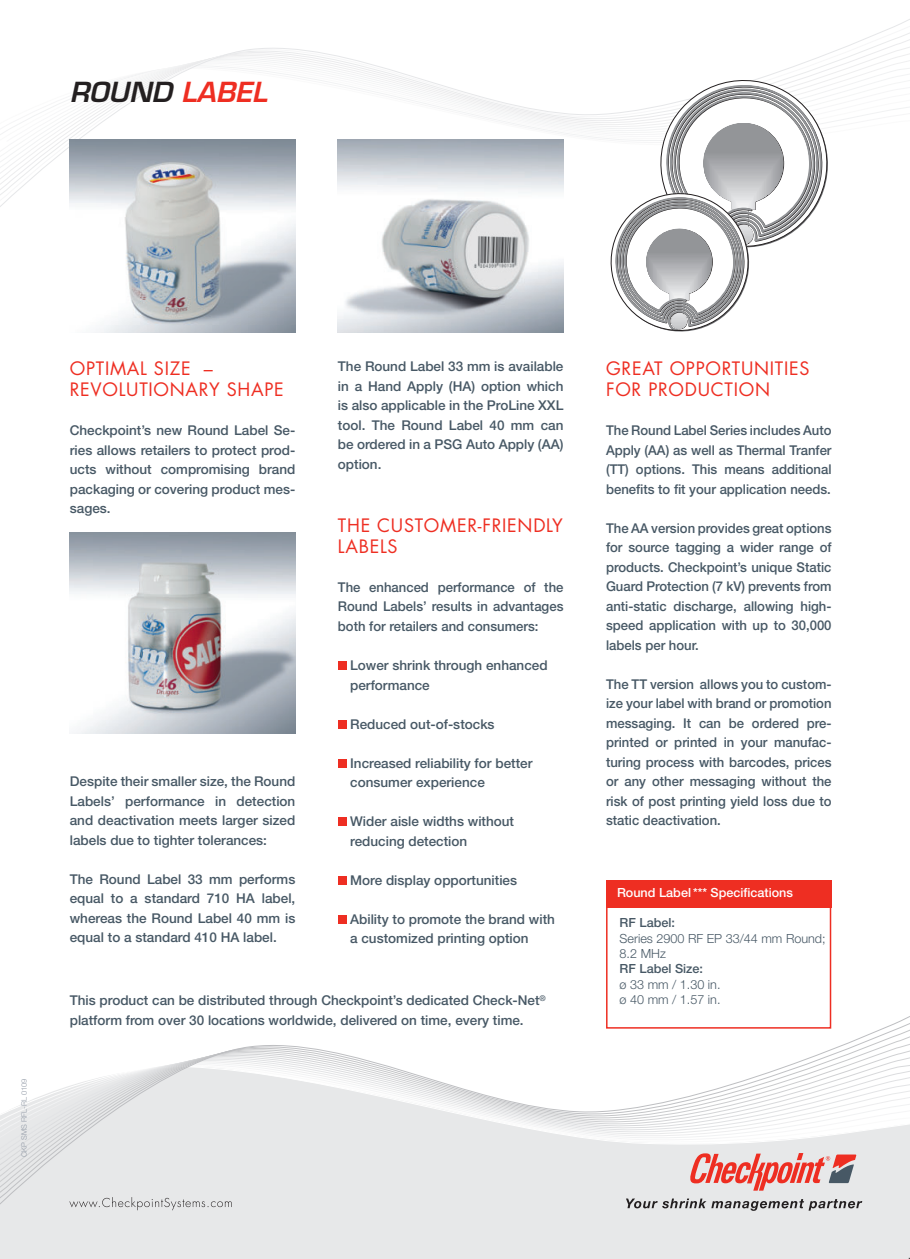
<style>
.page{position:relative;width:910px;height:1259px;background:#fff}
.page>*{position:absolute;margin:0;border:0;box-sizing:border-box;transform-origin:0 0}
.t1{font:italic 600 27px "Eurostile";color:#231f20}
.t2{font:18px/21px "Futura";letter-spacing:.04em;color:#ee2e22}
.t3{font:500 13.5px/19.5px "Helvetica Neue";color:#475865;text-align:justify}
.t4{font:300 12.6px/15.5px "Helvetica Neue";color:#475865}
.t5{font:500 12.6px "Helvetica Neue";color:#fff}
.t6{font:500 12.6px "Helvetica Neue";color:#475865}
.t7{font:300 7.5px "Helvetica Neue";color:#949ca8}
.s1{color:#ee2e22}
</style>
<div class="page">
<div style="left:0;top:1211px;width:909px;height:48px;background:#e7e8e9"></div>
<svg style="left:0;top:1014px;width:909px;height:197px"></svg>
<svg style="left:0;top:19px;width:909px;height:189px"></svg>
<svg style="left:687px;top:1153px;width:169px;height:37px"></svg>
<svg style="left:69px;top:1197px;width:163px;height:13px"></svg>
<svg style="left:625px;top:1198px;width:236px;height:13px"></svg>
<img style="left:70px;top:140px;width:225px;height:192px">
<img style="left:338px;top:140px;width:225px;height:192px">
<div style="left:605px;top:904px;width:226px;height:124px;border:2px solid #ee2e22"></div>
<div style="left:605px;top:880px;width:226px;height:28px;background:#ee2e22"></div>
<div style="left:338px;top:661px;width:8px;height:9px;background:#ee2e22"></div>
<div style="left:338px;top:720px;width:8px;height:8px;background:#ee2e22"></div>
<div style="left:338px;top:759px;width:8px;height:8px;background:#ee2e22"></div>
<div style="left:338px;top:817px;width:8px;height:9px;background:#ee2e22"></div>
<div style="left:338px;top:876px;width:8px;height:8px;background:#ee2e22"></div>
<div style="left:338px;top:915px;width:8px;height:8px;background:#ee2e22"></div>
<svg style="left:601px;top:69px;width:237px;height:263px"></svg>
<img style="left:70px;top:532px;width:225px;height:202px">
<svg style="left:0;top:1257px;width:7px;height:2px"></svg>
<h1 class="t1" style="left:70px;top:81px;width:199px">ROUND <span class="s1">LABEL</span></h1>
<p class="t7" style="left:21px;top:1157px;width:80px;rotate:-90deg">CKP SMS RFL-RL 0109</p>
<h2 class="t2" style="left:70px;top:359px;width:215px">OPTIMAL SIZE –<br>REVOLUTIONARY SHAPE</h2>
<p class="t3" style="left:70px;top:421px;width:227px">Checkpoint’s new Round Label Se&shy;ries allows retailers to protect prod&shy;ucts without compromising brand packaging or covering product mes&shy;sages.</p>
<p class="t3" style="left:70px;top:772px;width:227px">Despite their smaller size, the Round Labels’ performance in detection and deactivation meets larger sized labels due to tighter tolerances:</p>
<p class="t3" style="left:70px;top:870px;width:227px">The Round Label 33 mm performs equal to a standard 710 HA label, whereas the Round Label 40 mm is equal to a standard 410 HA label.</p>
<p class="t3" style="left:338px;top:358px;width:227px">The Round Label 33 mm is available in a Hand Apply (HA) option which is also applicable in the ProLine XXL tool. The Round Label 40 mm can be ordered in a PSG Auto Apply (AA) option.</p>
<h2 class="t2" style="left:338px;top:516px;width:226px">THE CUSTOMER-FRIENDLY<br>LABELS</h2>
<p class="t3" style="left:338px;top:578px;width:227px">The enhanced performance of the Round Labels’ results in advantages both for retailers and consumers:</p>
<p class="t3" style="left:350px;top:656px;width:199px">Lower shrink through enhanced performance</p>
<p class="t3" style="left:350px;top:715px;width:146px">Reduced out-of-stocks</p>
<p class="t3" style="left:350px;top:754px;width:184px">Increased reliability for better consumer experience</p>
<p class="t3" style="left:350px;top:812px;width:165px">Wider aisle widths without reducing detection</p>
<p class="t3" style="left:350px;top:871px;width:168px">More display opportunities</p>
<p class="t3" style="left:350px;top:910px;width:206px">Ability to promote the brand with a customized printing option</p>
<p class="t3" style="left:70px;top:991px;width:477px">This product can be distributed through Checkpoint’s dedicated Check-Net<sup>® </sup>platform from over 30 locations worldwide, delivered on time, every time.</p>
<h2 class="t2" style="left:605px;top:359px;width:205px">GREAT OPPORTUNITIES<br>FOR PRODUCTION</h2>
<p class="t3" style="left:605px;top:421px;width:227px">The Round Label Series includes Auto Apply (AA) as well as Thermal Tranfer (TT) options. This means additional benefits to fit your application needs.</p>
<p class="t3" style="left:605px;top:519px;width:227px">The AA version provides great options for source tagging a wider range of products. Checkpoint’s unique Static Guard Protection (7 kV) prevents from anti-static discharge, allowing high&shy;speed application with up to 30,000 labels per hour.</p>
<p class="t3" style="left:605px;top:675px;width:227px">The TT version allows you to custom&shy;ize your label with brand or promotion messaging. It can be ordered pre&shy;printed or printed in your manufac&shy;turing process with barcodes, prices or any other messaging without the risk of post printing yield loss due to static deactivation.</p>
<p class="t5" style="left:616px;top:888px;width:177px">Round Label *** Specifications</p>
<p class="t6" style="left:619px;top:918px;width:57px">RF Label:</p>
<p class="t4" style="left:619px;top:931px;width:207px">Series 2900 RF EP 33/44 mm Round;<br>8.2 MHz</p>
<p class="t6" style="left:619px;top:964px;width:85px">RF Label Size:</p>
<p class="t4" style="left:619px;top:977px;width:102px">ø 33 mm / 1.30 in. ø 40 mm / 1.57 in.</p>
</div>
